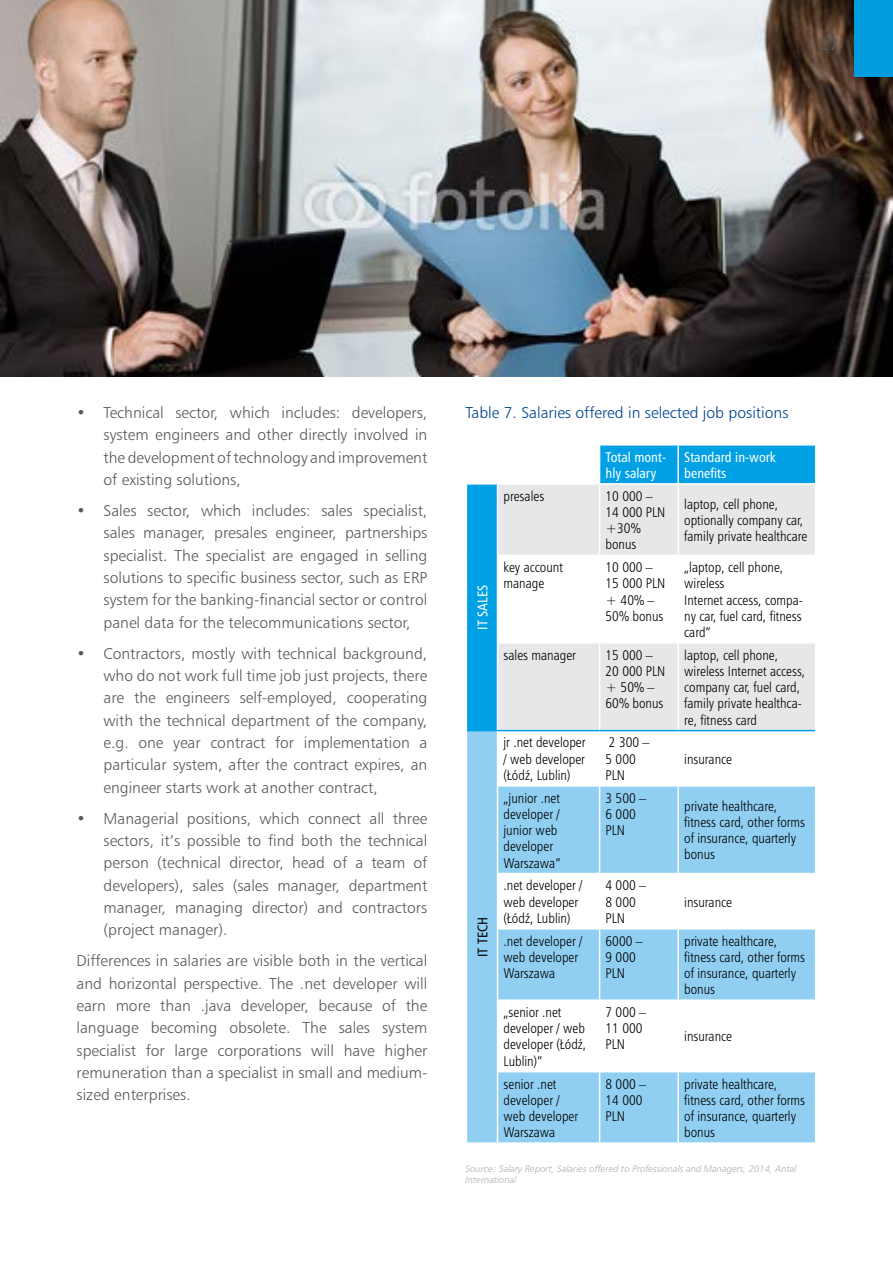
<style>
.page{position:relative;width:893px;height:1263px;background:#fff}
.page>*{position:absolute;margin:0;border:0;box-sizing:border-box;transform-origin:0 0}
.t1{font:15px/22.4px "Humnst 777 Lt PL";color:#58595b;text-align:justify}
.t2{font:15px "Humnst 777 Lt PL";color:#00448d}
.t3{font:15px "Humnst 777 PL";color:#58595b}
.t4{font:13.5px/16.2px "Humnst 777 Lt Cn PL";color:#000}
.t5{font:13.5px/16.2px "Humnst 777 Cn PL";color:#fff}
.t6{font:13.5px "Humnst 777 Cn PL";color:#000}
.t7{font:italic 9px/10.8px "Humnst 777 Lt PL";color:#adafb2}
</style>
<div class="page">
<img style="left:0;top:0;width:893px;height:376px">
<div style="left:855px;top:0;width:38px;height:77px;background:#009dde"></div>
<svg style="left:467px;top:446px;width:348px;height:284px;fill:#00a1e4"></svg>
<svg style="left:498px;top:485px;width:317px;height:245px;fill:#e6e7e8"></svg>
<svg style="left:467px;top:731px;width:348px;height:411px;fill:#90cff2"></svg>
<hr style="left:599px;top:446px;width:1px;height:37px;background:#fff">
<hr style="left:677px;top:446px;width:2px;height:37px;background:#fff">
<hr style="left:466px;top:483px;width:31px;height:2px;background:#fff">
<hr style="left:497px;top:483px;width:103px;height:2px;background:#fff">
<hr style="left:497px;top:485px;width:1px;height:70px;background:#fff">
<hr style="left:600px;top:483px;width:78px;height:2px;background:#fff">
<hr style="left:599px;top:485px;width:1px;height:70px;background:#fff">
<hr style="left:678px;top:483px;width:138px;height:2px;background:#fff">
<hr style="left:677px;top:485px;width:2px;height:70px;background:#fff">
<hr style="left:497px;top:555px;width:103px;height:1px;background:#fff">
<hr style="left:497px;top:556px;width:1px;height:86px;background:#fff">
<hr style="left:600px;top:555px;width:78px;height:1px;background:#fff">
<hr style="left:599px;top:556px;width:1px;height:86px;background:#fff">
<hr style="left:678px;top:555px;width:138px;height:1px;background:#fff">
<hr style="left:677px;top:556px;width:2px;height:86px;background:#fff">
<hr style="left:497px;top:642px;width:103px;height:2px;background:#fff">
<hr style="left:497px;top:644px;width:1px;height:86px;background:#fff">
<hr style="left:600px;top:642px;width:78px;height:2px;background:#fff">
<hr style="left:599px;top:644px;width:1px;height:86px;background:#fff">
<hr style="left:678px;top:642px;width:138px;height:2px;background:#fff">
<hr style="left:677px;top:644px;width:2px;height:86px;background:#fff">
<hr style="left:497px;top:731px;width:1px;height:54px;background:#fff">
<hr style="left:599px;top:731px;width:1px;height:54px;background:#fff">
<hr style="left:677px;top:731px;width:2px;height:54px;background:#fff">
<hr style="left:497px;top:785px;width:103px;height:2px;background:#fff">
<hr style="left:497px;top:787px;width:1px;height:86px;background:#fff">
<hr style="left:600px;top:785px;width:78px;height:2px;background:#fff">
<hr style="left:599px;top:787px;width:1px;height:86px;background:#fff">
<hr style="left:678px;top:785px;width:138px;height:2px;background:#fff">
<hr style="left:677px;top:787px;width:2px;height:86px;background:#fff">
<hr style="left:497px;top:873px;width:103px;height:1px;background:#fff">
<hr style="left:497px;top:874px;width:1px;height:54px;background:#fff">
<hr style="left:600px;top:873px;width:78px;height:1px;background:#fff">
<hr style="left:599px;top:874px;width:1px;height:54px;background:#fff">
<hr style="left:678px;top:873px;width:138px;height:1px;background:#fff">
<hr style="left:677px;top:874px;width:2px;height:54px;background:#fff">
<hr style="left:497px;top:928px;width:103px;height:1px;background:#fff">
<hr style="left:497px;top:929px;width:1px;height:70px;background:#fff">
<hr style="left:600px;top:928px;width:78px;height:1px;background:#fff">
<hr style="left:599px;top:929px;width:1px;height:70px;background:#fff">
<hr style="left:678px;top:928px;width:138px;height:1px;background:#fff">
<hr style="left:677px;top:929px;width:2px;height:70px;background:#fff">
<hr style="left:497px;top:999px;width:103px;height:2px;background:#fff">
<hr style="left:497px;top:1001px;width:1px;height:70px;background:#fff">
<hr style="left:600px;top:999px;width:78px;height:2px;background:#fff">
<hr style="left:599px;top:1001px;width:1px;height:70px;background:#fff">
<hr style="left:678px;top:999px;width:138px;height:2px;background:#fff">
<hr style="left:677px;top:1001px;width:2px;height:70px;background:#fff">
<hr style="left:497px;top:1071px;width:103px;height:1px;background:#fff">
<hr style="left:497px;top:1072px;width:1px;height:70px;background:#fff">
<hr style="left:600px;top:1071px;width:78px;height:1px;background:#fff">
<hr style="left:599px;top:1072px;width:1px;height:70px;background:#fff">
<hr style="left:678px;top:1071px;width:138px;height:1px;background:#fff">
<hr style="left:677px;top:1072px;width:2px;height:70px;background:#fff">
<hr style="left:467px;top:730px;width:30px;height:1px;background:#00a1e4">
<hr style="left:497px;top:730px;width:103px;height:1px;background:#00a1e4">
<hr style="left:600px;top:730px;width:78px;height:1px;background:#00a1e4">
<hr style="left:678px;top:730px;width:137px;height:1px;background:#00a1e4">
<p class="t3" style="left:820px;top:35px;width:19px">27</p>
<p class="t1" style="left:104px;top:401px;width:325px;text-indent:-27px">• Technical sector, which includes: developers, system engineers and other directly involved in the development of technology and improvement of existing solutions,</p>
<p class="t1" style="left:104px;top:499px;width:325px;text-align:left;text-indent:-27px">• Sales sector, which includes: sales specialist, sales manager, presales engineer, partnerships specialist. The specialist are engaged in selling solutions to specific business sector, such as ERP system for the banking-financial sector or control panel data for the telecommunications sector,</p>
<p class="t1" style="left:104px;top:642px;width:325px;text-indent:-27px">• Contractors, mostly with technical background, who do not work full time job just projects, there are the engineers self-employed, cooperating with the technical department of the company, e.g. one year contract for implementation a particular system, after the contract expires, an engineer starts work at another contract,</p>
<p class="t1" style="left:104px;top:807px;width:325px;text-indent:-27px">• Managerial positions, which connect all three sectors, it’s possible to find both the technical person (technical director, head of a team of developers), sales (sales manager, department manager, managing director) and contractors (project manager).</p>
<p class="t1" style="left:77px;top:949px;width:352px">Differences in salaries are visible both in the vertical and horizontal perspective. The .net developer will earn more than .java developer, because of the language becoming obsolete. The sales system specialist for large corporations will have higher remuneration than a specialist in small and medium&shy;sized enterprises.</p>
<p class="t2" style="left:466px;top:403px;width:324px">Table 7. Salaries offered in selected job positions</p>
<p class="t5" style="left:474px;top:630px;width:45px;rotate:-90deg">It sales</p>
<p class="t6" style="left:474px;top:957px;width:40px;rotate:-90deg">It Tech</p>
<p class="t5" style="left:606px;top:448px;width:62px">Total mont&shy;hly salary</p>
<p class="t5" style="left:684px;top:448px;width:93px">Standard in-work benefits</p>
<p class="t4" style="left:503px;top:487px;width:42px">presales</p>
<p class="t4" style="left:606px;top:487px;width:61px">10 000 –<br>14 000 PLN +30% bonus</p>
<p class="t4" style="left:684px;top:496px;width:125px">laptop, cell phone, optionally company car, family private healthcare</p>
<p class="t4" style="left:503px;top:559px;width:61px">key account manage</p>
<p class="t4" style="left:606px;top:559px;width:61px">10 000 –<br>15 000 PLN + 40% –<br>50% bonus</p>
<p class="t4" style="left:684px;top:559px;width:120px">„laptop, cell phone, wireless<br>Internet access, compa&shy;ny car, fuel card, fitness card”</p>
<p class="t4" style="left:503px;top:647px;width:74px">sales manager</p>
<p class="t4" style="left:606px;top:647px;width:61px">15 000 –<br>20 000 PLN + 50% –<br>60% bonus</p>
<p class="t4" style="left:684px;top:647px;width:123px">laptop, cell phone, wireless Internet access, company car, fuel card, family private healthca&shy;re, fitness card</p>
<p class="t4" style="left:503px;top:734px;width:84px;text-align:justify">jr .net developer / web developer (Łódź, Lublin)</p>
<p class="t4" style="left:606px;top:734px;width:45px">2 300 –<br>5 000<br>PLN</p>
<p class="t4" style="left:684px;top:750px;width:49px">insurance</p>
<p class="t4" style="left:503px;top:789px;width:58px">„junior .net developer / junior web developer<br>Warszawa”</p>
<p class="t4" style="left:606px;top:789px;width:42px">3 500 –<br>6 000<br>PLN</p>
<p class="t4" style="left:684px;top:798px;width:122px">private healthcare, fitness card, other forms of insurance, quarterly bonus</p>
<p class="t4" style="left:503px;top:877px;width:80px">.net developer / web developer (Łódź, Lublin)</p>
<p class="t4" style="left:606px;top:877px;width:42px">4 000 –<br>8 000<br>PLN</p>
<p class="t4" style="left:684px;top:893px;width:49px">insurance</p>
<p class="t4" style="left:503px;top:932px;width:80px">.net developer / web developer<br>Warszawa</p>
<p class="t4" style="left:606px;top:932px;width:39px">6000 –<br>9 000<br>PLN</p>
<p class="t4" style="left:684px;top:932px;width:122px">private healthcare, fitness card, other forms of insurance, quarterly bonus</p>
<p class="t4" style="left:503px;top:1004px;width:84px">„senior .net developer / web developer (Łódź,<br>Lublin)”</p>
<p class="t4" style="left:606px;top:1004px;width:42px">7 000 –<br>11 000<br>PLN</p>
<p class="t4" style="left:684px;top:1028px;width:49px">insurance</p>
<p class="t4" style="left:503px;top:1075px;width:76px">senior .net developer / web developer<br>Warszawa</p>
<p class="t4" style="left:606px;top:1075px;width:42px">8 000 –<br>14 000<br>PLN</p>
<p class="t4" style="left:684px;top:1075px;width:122px">private healthcare, fitness card, other forms of insurance, quarterly bonus</p>
<p class="t7" style="left:466px;top:1163px;width:332px">Source: Salary Report, Salaries offered to Professionals and Managers, 2014, Antal<br>International</p>
</div>
